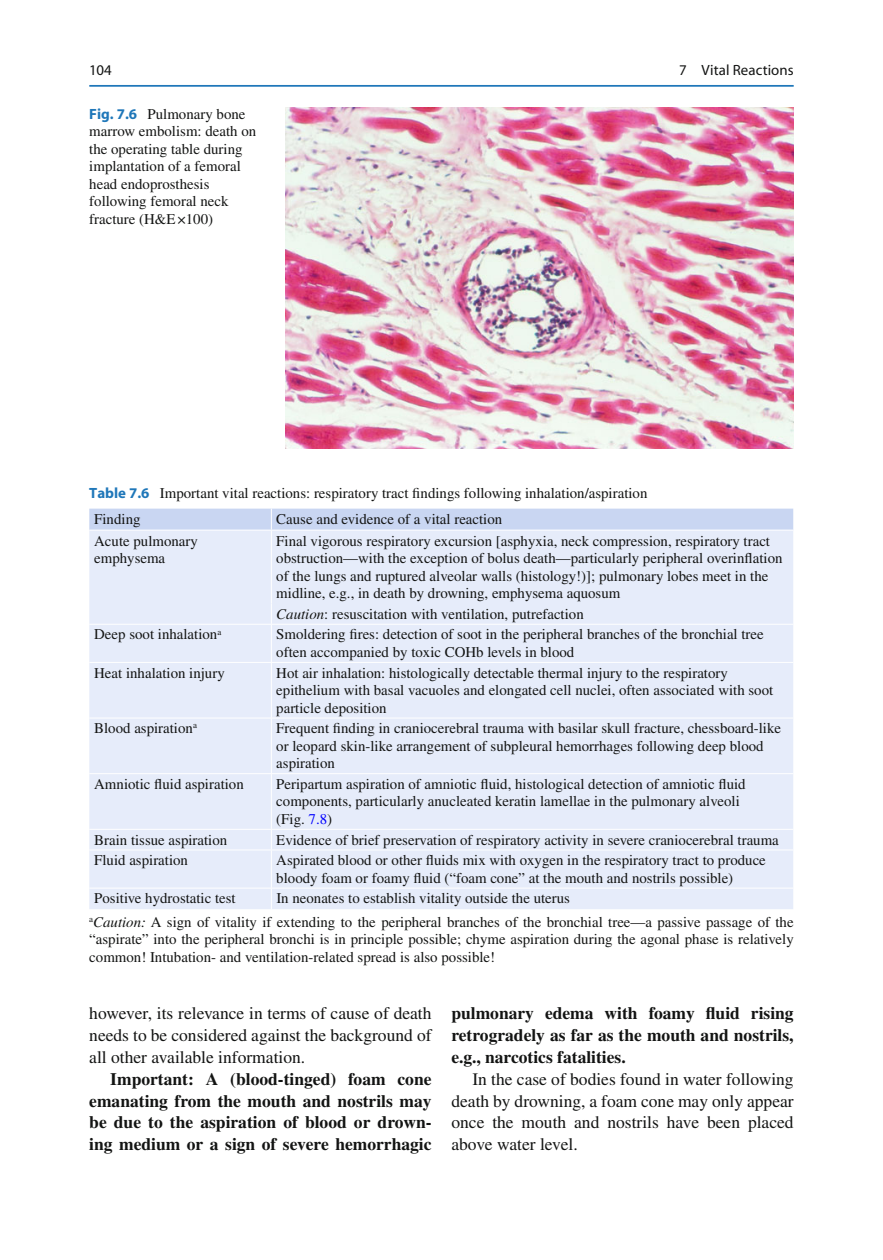
<style>
.page{position:relative;width:883px;height:1260px;background:#fff}
.page>*{position:absolute;margin:0;border:0;box-sizing:border-box;transform-origin:0 0}
.t1{font:17.5px/21.9px "Times";color:#131413;text-align:justify}
.t2{font:700 17.5px/21.9px "Times";color:#131413;text-align:justify}
.t3{font:14.88px/17.5px "Times";color:#131413}
.t4{font:14.88px "Myriad";letter-spacing:.005em;color:#131413}
.s1{font-family:"Myriad";font-weight:700;color:#1f77b9}
.s2{font-style:italic}
.s3{color:#00f}
</style>
<div class="page">
<img style="left:285px;top:107px;width:509px;height:342px">
<div style="left:89px;top:531px;width:704px;height:378px;background:#e6ecfa"></div>
<div style="left:89px;top:509px;width:704px;height:21px;background:#c9d6f2"></div>
<hr style="left:271px;top:531px;width:1px;height:73px;background:#fff">
<svg style="left:271px;top:604px;width:1px;height:20px"></svg>
<hr style="left:89px;top:624px;width:704px;height:1px;background:#fff">
<hr style="left:271px;top:625px;width:1px;height:37px;background:#fff">
<hr style="left:89px;top:662px;width:704px;height:1px;background:#fff">
<hr style="left:271px;top:663px;width:1px;height:55px;background:#fff">
<hr style="left:89px;top:718px;width:704px;height:1px;background:#fff">
<hr style="left:271px;top:718px;width:1px;height:55px;background:#fff">
<hr style="left:89px;top:773px;width:704px;height:1px;background:#fff">
<hr style="left:271px;top:774px;width:1px;height:55px;background:#fff">
<hr style="left:89px;top:829px;width:704px;height:1px;background:#fff">
<svg style="left:271px;top:830px;width:1px;height:20px"></svg>
<hr style="left:89px;top:850px;width:704px;height:1px;background:#fff">
<hr style="left:271px;top:850px;width:1px;height:38px;background:#fff">
<hr style="left:89px;top:888px;width:704px;height:1px;background:#fff">
<svg style="left:271px;top:889px;width:1px;height:20px"></svg>
<hr style="left:89px;top:85px;width:705px;height:2px;background:#1f77b9">
<p class="t4" style="left:89px;top:64px;width:24px">104</p>
<p class="t3" style="left:89px;top:106px;width:168px"><span class="s1">Fig. 7.6</span> Pulmonary bone marrow embolism: death on the operating table during implantation of a femoral head endoprosthesis following femoral neck fracture (H&amp;E ×100)</p>
<p class="t4" style="left:679px;top:64px;width:116px">7 Vital Reactions</p>
<p class="t3" style="left:94px;top:482px;width:555px;line-height:26.1px;text-indent:-5px"><span class="s1">Table 7.6</span> Important vital reactions: respiratory tract findings following inhalation/aspiration<br>Finding</p>
<p class="t3" style="left:276px;top:512px;width:227px">Cause and evidence of a vital reaction</p>
<p class="t3" style="left:94px;top:533px;width:105px">Acute pulmonary emphysema</p>
<p class="t3" style="left:276px;top:533px;width:508px">Final vigorous respiratory excursion [asphyxia, neck compression, respiratory tract obstruction—with the exception of bolus death—particularly peripheral overinflation of the lungs and ruptured alveolar walls (histology!)]; pulmonary lobes meet in the midline, e.g., in death by drowning, emphysema aquosum</p>
<p class="t3" style="left:276px;top:606px;width:309px"><span class="s2">Caution</span> : resuscitation with ventilation, putrefaction</p>
<p class="t3" style="left:94px;top:627px;width:129px">Deep soot inhalation <sup>a</sup></p>
<p class="t3" style="left:276px;top:627px;width:489px">Smoldering fires: detection of soot in the peripheral branches of the bronchial tree often accompanied by toxic COHb levels in blood</p>
<p class="t3" style="left:94px;top:665px;width:132px">Heat inhalation injury</p>
<p class="t3" style="left:276px;top:665px;width:498px">Hot air inhalation: histologically detectable thermal injury to the respiratory epithelium with basal vacuoles and elongated cell nuclei, often associated with soot particle deposition</p>
<p class="t3" style="left:94px;top:721px;width:104px">Blood aspiration <sup>a</sup></p>
<p class="t3" style="left:276px;top:721px;width:506px">Frequent finding in craniocerebral trauma with basilar skull fracture, chessboard-like or leopard skin-like arrangement of subpleural hemorrhages following deep blood aspiration</p>
<p class="t3" style="left:94px;top:777px;width:151px">Amniotic fluid aspiration</p>
<p class="t3" style="left:276px;top:777px;width:471px">Peripartum aspiration of amniotic fluid, histological detection of amniotic fluid components, particularly anucleated keratin lamellae in the pulmonary alveoli (Fig. <span class="s3">7.8</span> )</p>
<p class="t3" style="left:94px;top:832px;width:135px">Brain tissue aspiration</p>
<p class="t3" style="left:276px;top:832px;width:504px">Evidence of brief preservation of respiratory activity in severe craniocerebral trauma</p>
<p class="t3" style="left:94px;top:853px;width:95px">Fluid aspiration</p>
<p class="t3" style="left:276px;top:853px;width:491px">Aspirated blood or other fluids mix with oxygen in the respiratory tract to produce bloody foam or foamy fluid (“foam cone” at the mouth and nostrils possible)</p>
<p class="t3" style="left:94px;top:891px;width:143px">Positive hydrostatic test</p>
<p class="t3" style="left:89px;top:888px;width:706px;line-height:23.3px;text-indent:187px">In neonates to establish vitality outside the uterus<br><sup>a</sup><span class="s2">Caution:</span> A sign of vitality if extending to the peripheral branches of the bronchial tree—a passive passage of the</p>
<p class="t3" style="left:89px;top:932px;width:706px">“ aspirate” into the peripheral bronchi is in principle possible; chyme aspiration during the agonal phase is relatively common! Intubation- and ventilation-related spread is also possible!</p>
<p class="t1" style="left:89px;top:1004px;width:344px">however, its relevance in terms of cause of death needs to be considered against the background of all other available information.</p>
<p class="t2" style="left:89px;top:1069px;width:344px;text-indent:21px">Important: A (blood-tinged) foam cone emanating from the mouth and nostrils may be due to the aspiration of blood or drown&shy;ing medium or a sign of severe hemorrhagic</p>
<p class="t2" style="left:451px;top:1004px;width:344px">pulmonary edema with foamy fluid rising retrogradely as far as the mouth and nostrils, e.g., narcotics fatalities.</p>
<p class="t1" style="left:451px;top:1070px;width:344px;text-indent:21px">In the case of bodies found in water following death by drowning, a foam cone may only appear once the mouth and nostrils have been placed above water level.</p>
</div>
